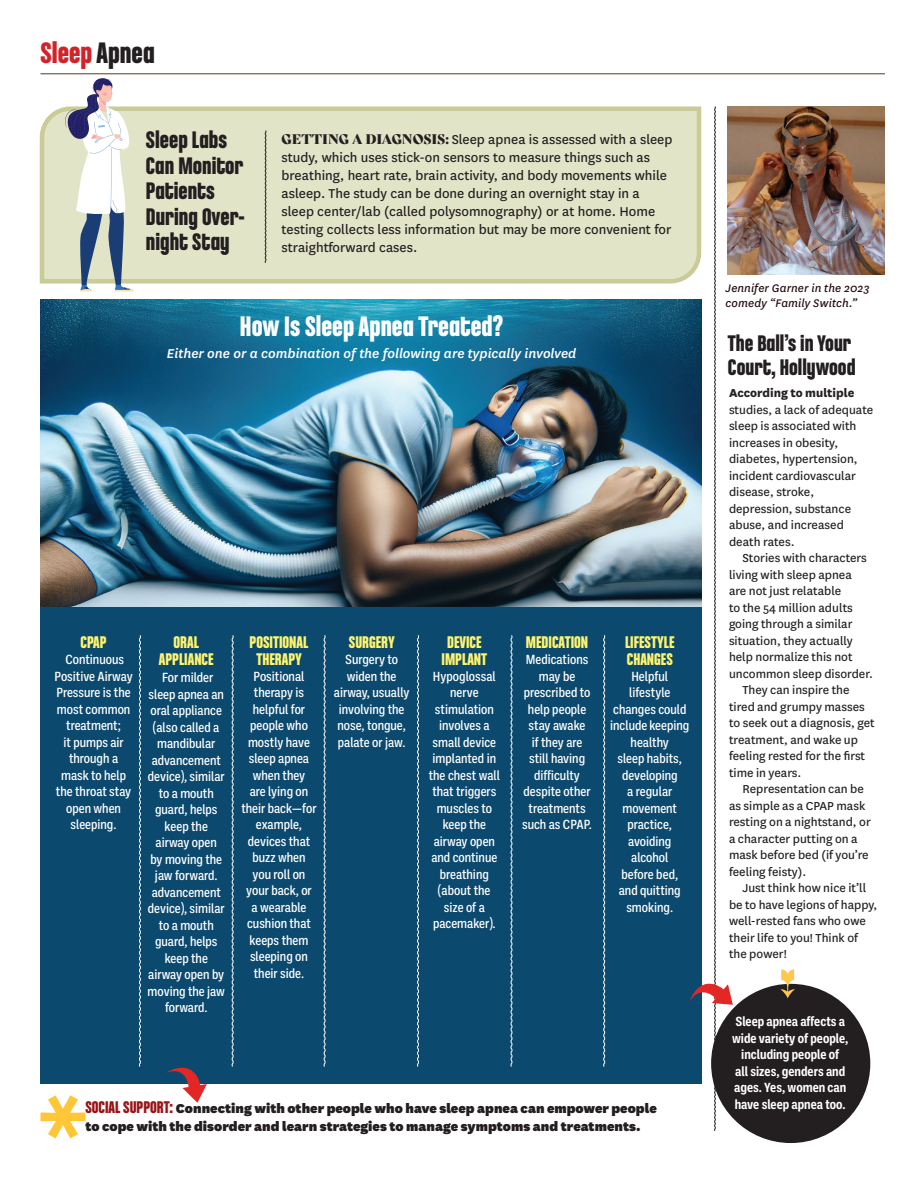
<style>
.page{position:relative;width:918px;height:1188px;background:#fff}
.page>*{position:absolute;margin:0;border:0;box-sizing:border-box;transform-origin:0 0}
.t1{font:31.5px "Chalet Comprime Hong Kong Eighty";color:#d1232a}
.t2{font:30px "Chalet Comprime Hong Kong Eighty";color:#fff}
.t3{font:25.5px/25.5px "Chalet Comprime Hong Kong Eighty";color:#231f20}
.t4{font:24px/24px "Chalet Comprime Hong Kong Eighty";color:#231f20}
.t5{font:18px/16.5px "Chalet Comprime Hong Kong Eighty";color:#fff46d;text-align:center}
.t6{font:15px/18px "National";color:#231f20}
.t7{font:900 15px/18px "National";color:#231f20}
.t8{font:italic 500 15px "National";color:#fff}
.t9{font:500 13.5px/16.5px "Ballinger Condensed";color:#fff;text-align:center}
.t10{font:13.5px/16.5px "National";color:#231f20}
.t11{font:700 13.5px/16.5px "Ballinger Condensed";color:#fff;text-align:center}
.t12{font:800 13.5px "National";color:#231f20}
.t13{font:italic 12.9px/15px "National";letter-spacing:.005em;color:#220a0d}
.s1{color:#231f20}
.s2{font-family:"Bely Display";font-size:13.5px}
.s3{font-family:"Chalet Comprime Hong Kong Eighty";font-weight:400;font-size:18px;color:#981316}
</style>
<div class="page">
<div style="left:40px;top:396px;width:662px;height:688px;background:#0b496e"></div>
<div style="left:39px;top:106px;width:650px;height:178px;background:#e2e4c8"></div>
<hr style="left:40px;top:73px;width:845px;height:1px;background:#603815">
<svg style="left:166px;top:1067px;width:41px;height:36px"></svg>
<svg style="left:265px;top:130px;width:2px;height:133px"></svg>
<img style="left:40px;top:300px;width:649px;height:307px">
<svg style="left:41px;top:1095px;width:44px;height:44px"></svg>
<svg style="left:139px;top:635px;width:2px;height:432px"></svg>
<svg style="left:231px;top:635px;width:3px;height:432px"></svg>
<svg style="left:323px;top:635px;width:3px;height:432px"></svg>
<svg style="left:417px;top:635px;width:2px;height:432px"></svg>
<svg style="left:510px;top:635px;width:3px;height:432px"></svg>
<svg style="left:603px;top:635px;width:2px;height:432px"></svg>
<div style="left:711px;top:984px;width:159px;height:159px;background:#231f20;border-radius:50%"></div>
<svg style="left:780px;top:969px;width:15px;height:29px"></svg>
<svg style="left:689px;top:106px;width:44px;height:1025px"></svg>
<img style="left:728px;top:106px;width:157px;height:169px">
<svg style="left:65px;top:78px;width:69px;height:213px"></svg>
<h1 class="t1" style="left:40px;top:35px;width:116px">Sleep <span class="s1">Apnea</span></h1>
<h3 class="t3" style="left:146px;top:127px;width:100px">Sleep Labs<br>Can Monitor<br>Patients<br>During Over&shy;night Stay</h3>
<p class="t6" style="left:282px;top:130px;width:392px"><span class="s2">GETTING A DIAGNOSIS:</span> Sleep apnea is assessed with a sleep study, which uses stick-on sensors to measure things such as breathing, heart rate, brain activity, and body movements while asleep. The study can be done during an overnight stay in a sleep center/lab (called polysomnography) or at home. Home testing collects less information but may be more convenient for straightforward cases.</p>
<h2 class="t2" style="left:240px;top:309px;width:265px">How Is Sleep Apnea Treated?</h2>
<p class="t8" style="left:167px;top:344px;width:411px">Either one or a combination of the following are typically involved</p>
<h3 class="t5" style="left:81px;top:633px;width:28px">CPAP</h3>
<p class="t9" style="left:54px;top:652px;width:80px">Continuous<br>Positive Airway<br>Pressure is the most common treatment;<br>it pumps air through a mask to help the throat stay open when sleeping.</p>
<h3 class="t5" style="left:159px;top:633px;width:56px">ORAL<br>APPLIANCE</h3>
<p class="t9" style="left:148px;top:670px;width:79px">For milder sleep apnea an oral appliance (also called a mandibular advancement device), similar to a mouth guard, helps keep the airway open<br>by moving the jaw forward. advancement device), similar to a mouth guard, helps keep the airway open by moving the jaw forward.</p>
<h3 class="t5" style="left:250px;top:633px;width:60px">POSITIONAL<br>THERAPY</h3>
<p class="t9" style="left:241px;top:668px;width:77px">Positional therapy is helpful for people who mostly have sleep apnea when they<br>are lying on their back—for example, devices that buzz when you roll on your back, or<br>a wearable cushion that keeps them sleeping on their side.</p>
<h3 class="t5" style="left:349px;top:633px;width:47px">SURGERY</h3>
<p class="t9" style="left:334px;top:652px;width:77px">Surgery to widen the airway, usually involving the nose, tongue, palate or jaw.</p>
<h3 class="t5" style="left:442px;top:633px;width:47px">DEVICE<br>IMPLANT</h3>
<p class="t9" style="left:429px;top:668px;width:73px">Hypoglossal nerve stimulation involves a small device implanted in the chest wall that triggers muscles to keep the airway open and continue breathing (about the size of a pacemaker).</p>
<h3 class="t5" style="left:526px;top:633px;width:64px">MEDICATION</h3>
<p class="t9" style="left:522px;top:652px;width:71px">Medications may be prescribed to help people stay awake<br>if they are still having difficulty despite other treatments such as CPAP.</p>
<h3 class="t5" style="left:625px;top:633px;width:51px;text-align:left">LIFESTYLE<br>CHANGES</h3>
<p class="t9" style="left:610px;top:668px;width:81px">Helpful lifestyle changes could include keeping healthy<br>sleep habits, developing<br>a regular movement practice, avoiding alcohol<br>before bed,<br>and quitting smoking.</p>
<p class="t7" style="left:85px;top:1099px;width:573px"><span class="s3">SOCIAL SUPPORT:</span> Connecting with other people who have sleep apnea can empower people to cope with the disorder and learn strategies to manage symptoms and treatments.</p>
<p class="t13" style="left:726px;top:280px;width:146px">Jennifer Garner in the 2023 comedy “Family Switch.”</p>
<h3 class="t4" style="left:728px;top:330px;width:129px">The Ball’s in Your<br>Court, Hollywood</h3>
<p class="t12" style="left:729px;top:384px;width:127px">According to multiple</p>
<p class="t10" style="left:729px;top:401px;width:146px">studies, a lack of adequate sleep is associated with increases in obesity, diabetes, hypertension, incident cardiovascular disease, stroke, depression, substance abuse, and increased death rates.</p>
<p class="t10" style="left:742px;top:549px;width:126px">Stories with characters</p>
<p class="t10" style="left:729px;top:566px;width:124px">living with sleep apnea</p>
<p class="t10" style="left:729px;top:582px;width:114px">are not just relatable</p>
<p class="t10" style="left:729px;top:599px;width:125px">to the 54 million adults</p>
<p class="t10" style="left:729px;top:615px;width:125px">going through a similar</p>
<p class="t10" style="left:729px;top:632px;width:125px">situation, they actually</p>
<p class="t10" style="left:729px;top:648px;width:125px">help normalize this not</p>
<p class="t10" style="left:729px;top:665px;width:145px">uncommon sleep disorder.</p>
<p class="t10" style="left:742px;top:681px;width:109px">They can inspire the</p>
<p class="t10" style="left:729px;top:698px;width:137px">tired and grumpy masses</p>
<p class="t10" style="left:729px;top:714px;width:147px">to seek out a diagnosis, get</p>
<p class="t10" style="left:729px;top:731px;width:130px">treatment, and wake up</p>
<p class="t10" style="left:729px;top:747px;width:138px">feeling rested for the first</p>
<p class="t10" style="left:729px;top:764px;width:74px">time in years.</p>
<p class="t10" style="left:742px;top:780px;width:123px">Representation can be</p>
<p class="t10" style="left:729px;top:797px;width:138px">as simple as a CPAP mask</p>
<p class="t10" style="left:729px;top:813px;width:143px">resting on a nightstand, or</p>
<p class="t10" style="left:729px;top:830px;width:130px">a character putting on a</p>
<p class="t10" style="left:729px;top:846px;width:141px">mask before bed (if you’re</p>
<p class="t10" style="left:729px;top:863px;width:79px">feeling feisty).</p>
<p class="t10" style="left:742px;top:879px;width:125px">Just think how nice it’ll</p>
<p class="t10" style="left:729px;top:896px;width:150px">be to have legions of happy,</p>
<p class="t10" style="left:729px;top:912px;width:138px">well-rested fans who owe</p>
<p class="t10" style="left:729px;top:929px;width:130px">their life to you! Think of</p>
<p class="t10" style="left:729px;top:945px;width:59px">the power!</p>
<p class="t11" style="left:732px;top:1013px;width:118px">Sleep apnea affects a wide variety of people, including people of<br>all sizes, genders and ages. Yes, women can have sleep apnea too.</p>
</div>
